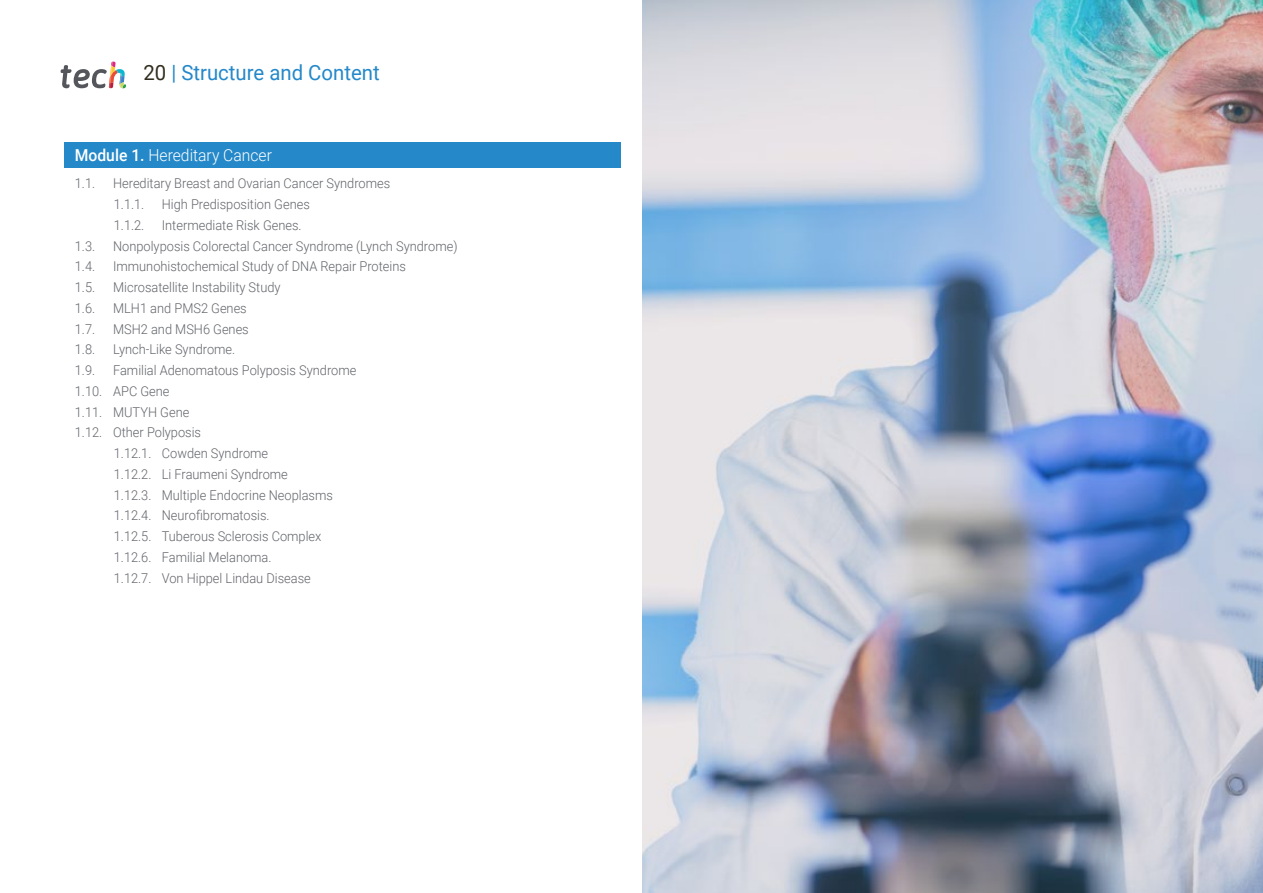
<style>
.page{position:relative;width:1263px;height:893px;background:#fff}
.page>*{position:absolute;margin:0;border:0;box-sizing:border-box;transform-origin:0 0}
.t1{font:21px "Roboto";color:#2488c9}
.t2{font:300 16.5px "Roboto";color:#fff;scale:.95 1}
.t3{font:300 13.5px/20.7px "Roboto";color:#61646a;scale:.95 1}
.s1{color:#312e20}
.s2{font-weight:500}
</style>
<div class="page">
<img style="left:642px;top:0;width:621px;height:893px">
<svg style="left:61px;top:62px;width:65px;height:27px"></svg>
<div style="left:64px;top:142px;width:557px;height:25px;background:#2488c9"></div>
<h1 class="t1" style="left:144px;top:57px;width:238px"><span class="s1">20</span> | Structure and Content</h1>
<p class="t2" style="left:75px;top:144px;width:209px"><span class="s2">Module 1.</span> Hereditary Cancer</p>
<p class="t3" style="left:75px;top:173px;width:23px">1.1.</p>
<p class="t3" style="left:113px;top:173px;width:293px">Hereditary Breast and Ovarian Cancer Syndromes<br>1.1.1.</p>
<p class="t3" style="left:162px;top:193px;width:157px">High Predisposition Genes</p>
<p class="t3" style="left:114px;top:214px;width:34px">1.1.2.</p>
<p class="t3" style="left:162px;top:214px;width:149px">Intermediate Risk Genes.</p>
<p class="t3" style="left:75px;top:235px;width:23px">1.3.</p>
<p class="t3" style="left:113px;top:235px;width:364px">Nonpolyposis Colorectal Cancer Syndrome (Lynch Syndrome)</p>
<p class="t3" style="left:75px;top:256px;width:23px">1.4.</p>
<p class="t3" style="left:113px;top:256px;width:310px">Immunohistochemical Study of DNA Repair Proteins</p>
<p class="t3" style="left:75px;top:276px;width:23px">1.5.</p>
<p class="t3" style="left:113px;top:276px;width:178px">Microsatellite Instability Study</p>
<p class="t3" style="left:75px;top:297px;width:23px">1.6.</p>
<p class="t3" style="left:113px;top:297px;width:142px">MLH1 and PMS2 Genes</p>
<p class="t3" style="left:75px;top:318px;width:23px">1.7.</p>
<p class="t3" style="left:113px;top:318px;width:144px">MSH2 and MSH6 Genes</p>
<p class="t3" style="left:75px;top:339px;width:23px">1.8.</p>
<p class="t3" style="left:113px;top:339px;width:130px">Lynch-Like Syndrome.</p>
<p class="t3" style="left:75px;top:359px;width:23px">1.9.</p>
<p class="t3" style="left:113px;top:359px;width:258px">Familial Adenomatous Polyposis Syndrome</p>
<p class="t3" style="left:75px;top:380px;width:101px">1.10. APC Gene</p>
<p class="t3" style="left:75px;top:401px;width:122px">1.11. MUTYH Gene</p>
<p class="t3" style="left:75px;top:422px;width:134px">1.12. Other Polyposis</p>
<p class="t3" style="left:114px;top:442px;width:164px">1.12.1. Cowden Syndrome</p>
<p class="t3" style="left:114px;top:463px;width:185px">1.12.2. Li Fraumeni Syndrome</p>
<p class="t3" style="left:114px;top:484px;width:232px">1.12.3. Multiple Endocrine Neoplasms</p>
<p class="t3" style="left:114px;top:505px;width:166px">1.12.4. Neurofibromatosis.</p>
<p class="t3" style="left:114px;top:525px;width:220px">1.12.5. Tuberous Sclerosis Complex</p>
<p class="t3" style="left:114px;top:546px;width:168px">1.12.6. Familial Melanoma.</p>
<p class="t3" style="left:114px;top:567px;width:209px">1.12.7. Von Hippel Lindau Disease</p>
</div>
